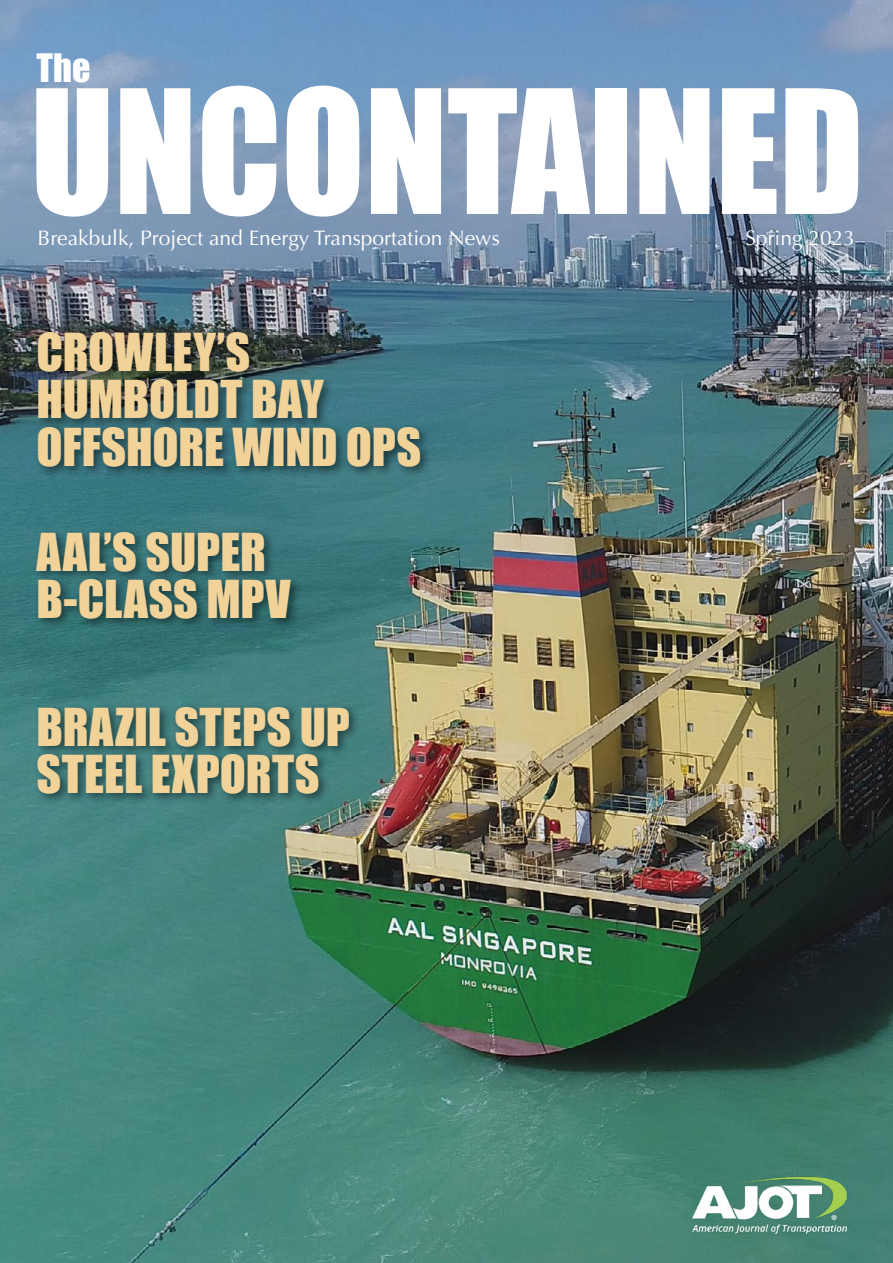
<style>
.page{position:relative;width:893px;height:1263px;background:#fff}
.page>*{position:absolute;margin:0;border:0;box-sizing:border-box;transform-origin:0 0}
.t1{font:159px "Impact";color:#fff;scale:.96 1}
.t2{font:48px/47.1px "Impact";color:#f1d39a}
.t3{font:36px "Impact";color:#fff}
.t4{font:21px "Optima";color:#fff}
</style>
<div class="page">
<img style="left:0;top:0;width:893px;height:1263px">
<div style="left:33px;top:527px;width:270px;height:104px;background:#000;opacity:.5"></div>
<img style="left:686px;top:1163px;width:168px;height:76px">
<div style="left:33px;top:702px;width:328px;height:103px;background:#000;opacity:.5"></div>
<div style="left:34px;top:328px;width:398px;height:150px;background:#000;opacity:.5"></div>
<p class="t3" style="left:37px;top:40px;width:55px">The</p>
<h1 class="t1" style="left:31px;top:28px;width:869px">UNCONTAINED</h1>
<p class="t4" style="left:38px;top:226px;width:464px">Breakbulk, Project and Energy Transportation News</p>
<p class="t4" style="left:745px;top:226px;width:111px">Spring 2023</p>
<p class="t2" style="left:37px;top:328px;width:386px">CROWLEY’S<br>HUMBOLDT BAY<br>OFFSHORE WIND OPS</p>
<p class="t2" style="left:37px;top:527px;width:255px">AAL’S SUPER<br>B-CLASS MPV</p>
<p class="t2" style="left:37px;top:702px;width:315px">BRAZIL STEPS UP<br>STEEL EXPORTS</p>
</div>
